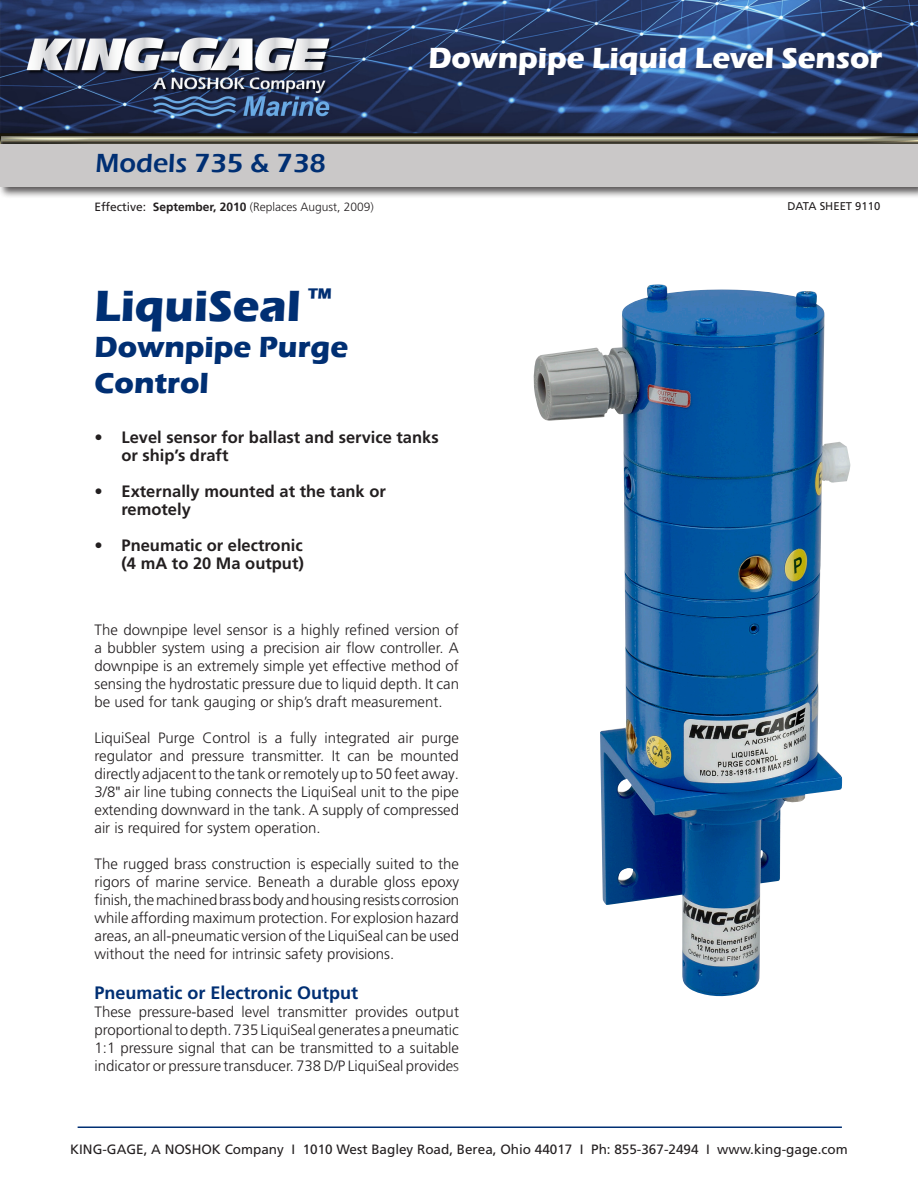
<style>
.page{position:relative;width:918px;height:1188px;background:#fff}
.page>*{position:absolute;margin:0;border:0;box-sizing:border-box;transform-origin:0 0}
.Subhead_1{font:700 45px "Eras ITC";color:#002f73}
.t1{font:700 30px "Eras ITC";color:#fff}
.Subhead_1-2{font:700 30px/36px "Eras ITC";color:#002f73}
.t2{font:600 27px "Eras ITC";color:#002f73}
.Subhead_1-3{font:700 18px "Frutiger LT Pro";color:#002f73}
.t3{font:700 16.5px/18px "Frutiger LT Pro";color:#231f20}
.Body_text{font:300 15px/18px "Frutiger LT Pro";color:#231f20;text-align:justify}
.t4{font:13.5px "Frutiger LT Pro";color:#231f20}
.t5{font:300 12px "Frutiger LT Pro";color:#231f20}
.t6{font:11.25px "Frutiger LT Pro";color:#231f20}
.s1{font-weight:400}
.s2{font-weight:700}
.s3{font-family:"Myriad Pro";font-weight:400}
</style>
<div class="page">
<img style="left:533px;top:284px;width:318px;height:713px">
<img style="left:0;top:0;width:918px;height:142px">
<div style="left:0;top:142px;width:918px;height:57px;background:#231f20;opacity:.75"></div>
<div style="left:0;top:145px;width:918px;height:42px;background:#cac8c8"></div>
<hr style="left:78px;top:1126px;width:764px;height:2px;background:#002f73">
<p class="t2" style="left:96px;top:148px;width:232px">Models 735 &amp; 738</p>
<p class="t1" style="left:428px;top:41px;width:455px">Downpipe Liquid Level Sensor</p>
<p class="t5" style="left:94px;top:200px;width:281px"><span class="s1">Effective:</span> <span class="s2">September, 2010</span> (Replaces August, 2009)</p>
<p class="t6" style="left:787px;top:199px;width:94px">DATA SHEET 9110</p>
<p class="Subhead_1" style="left:94px;top:280px;width:239px">LiquiSeal <sup>™</sup></p>
<p class="Subhead_1-2" style="left:94px;top:329px;width:255px">Downpipe Purge<br>Control</p>
<p class="t3" style="left:122px;top:429px;width:319px;text-indent:-27px">• Level sensor for ballast and service tanks or ship’s draft</p>
<p class="t3" style="left:122px;top:483px;width:266px;text-indent:-27px">• Externally mounted at the tank or remotely</p>
<p class="t3" style="left:94px;top:537px;width:211px;text-align:right">• Pneumatic or electronic (4 mA to 20 Ma output)</p>
<p class="Body_text" style="left:94px;top:621px;width:366px">The downpipe level sensor is a highly refined version of a bubbler system using a precision air flow controller. A downpipe is an extremely simple yet effective method of sensing the hydrostatic pressure due to liquid depth. It can be used for tank gauging or ship’s draft measurement.</p>
<p class="Body_text" style="left:94px;top:729px;width:366px">LiquiSeal Purge Control is a fully integrated air purge regulator and pressure transmitter. It can be mounted directly adjacent to the tank or remotely up to 50 feet away.<br>3/8<span class="s3">"</span> air line tubing connects the LiquiSeal unit to the pipe extending downward in the tank. A supply of compressed air is required for system operation.</p>
<p class="Body_text" style="left:94px;top:855px;width:366px">The rugged brass construction is especially suited to the rigors of marine service. Beneath a durable gloss epoxy finish, the machined brass body and housing resists corrosion while affording maximum protection. For explosion hazard areas, an all-pneumatic version of the LiquiSeal can be used without the need for intrinsic safety provisions.</p>
<p class="Subhead_1-3" style="left:94px;top:982px;width:265px">Pneumatic or Electronic Output</p>
<p class="Body_text" style="left:94px;top:1003px;width:366px">These pressure-based level transmitter provides output proportional to depth. 735 LiquiSeal generates a pneumatic 1:1 pressure signal that can be transmitted to a suitable indicator or pressure transducer. 738 D/P LiquiSeal provides</p>
<p class="t4" style="left:70px;top:1142px;width:779px">KING-GAGE, A NOSHOK Company I 1010 West Bagley Road, Berea, Ohio 44017 I Ph: 855-367-2494 I www.king-gage.com</p>
</div>
